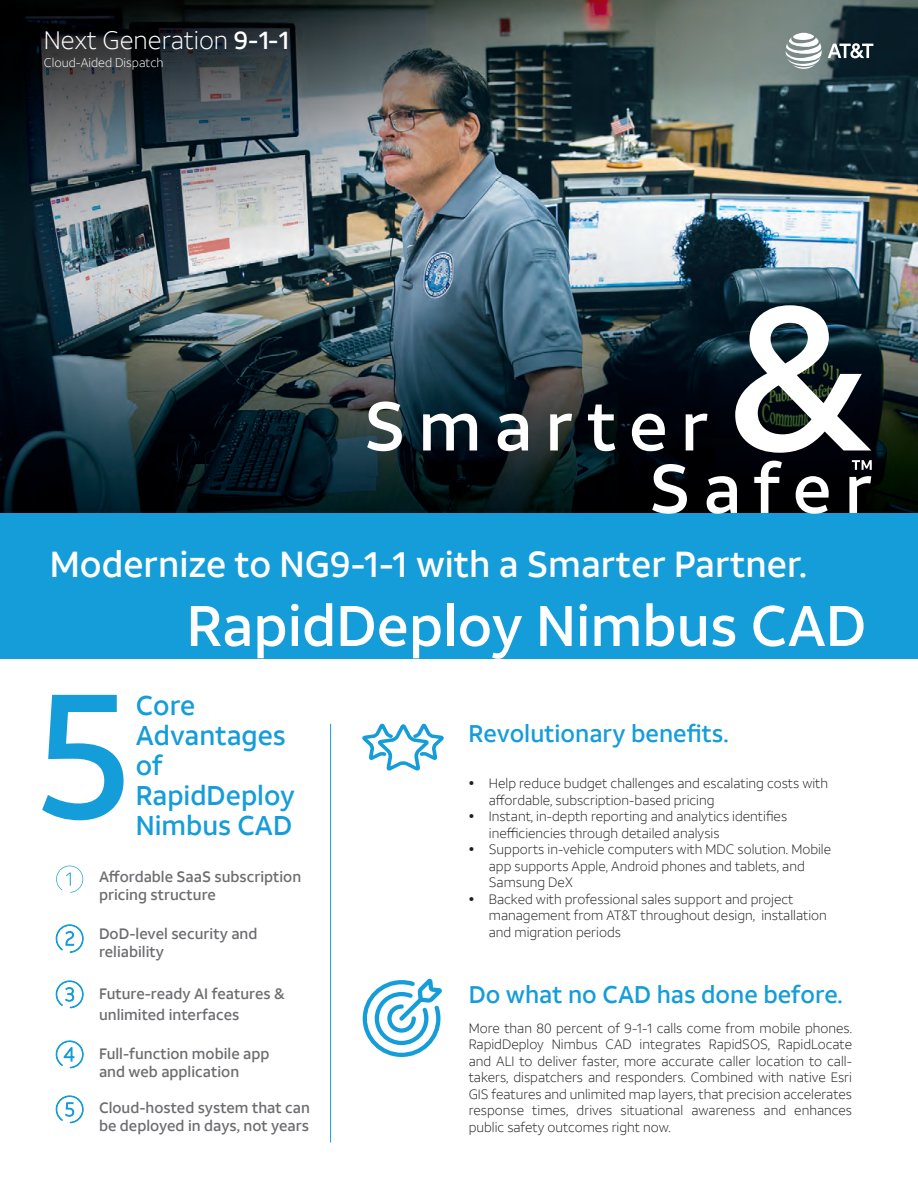
<style>
.page{position:relative;width:918px;height:1188px;background:#fff}
.page>*{position:absolute;margin:0;border:0;box-sizing:border-box;transform-origin:0 0}
.t1{font:500 57px "ATT Aleck Sans";color:#fff}
.t2{font:500 36px "ATT Aleck Sans";color:#fff}
.t3{font:500 27px/30px "ATT Aleck Sans";color:#159dd9}
.t4{font:300 25.05px "ATT Aleck Sans";color:#fff}
.t5{font:500 24px "ATT Aleck Sans";color:#159dd9}
.t6{font:500 15px/18px "ATT Aleck Sans";color:#6c6d70}
.t7{font:300 13.5px/16.5px "ATT Aleck Sans";color:#231f20;text-align:justify}
.t8{font:300 12.45px "ATT Aleck Sans";color:#fff}
.s1{font-weight:500}
</style>
<div class="page">
<img style="left:0;top:0;width:918px;height:513px">
<div style="left:0;top:513px;width:918px;height:145px;background:#159dd9"></div>
<svg style="left:56px;top:866px;width:27px;height:27px"></svg>
<svg style="left:55px;top:924px;width:29px;height:29px"></svg>
<svg style="left:55px;top:980px;width:29px;height:29px"></svg>
<svg style="left:55px;top:1040px;width:29px;height:29px"></svg>
<svg style="left:55px;top:1095px;width:29px;height:29px"></svg>
<svg style="left:362px;top:978px;width:80px;height:79px"></svg>
<hr style="left:330px;top:724px;width:1px;height:418px;background:#159dd9">
<svg style="left:367px;top:401px;width:35px;height:50px"></svg>
<svg style="left:423px;top:414px;width:54px;height:36px"></svg>
<svg style="left:498px;top:414px;width:30px;height:37px"></svg>
<svg style="left:550px;top:414px;width:22px;height:36px"></svg>
<svg style="left:588px;top:405px;width:27px;height:46px"></svg>
<svg style="left:632px;top:414px;width:33px;height:37px"></svg>
<svg style="left:686px;top:414px;width:22px;height:36px"></svg>
<svg style="left:735px;top:305px;width:136px;height:148px"></svg>
<svg style="left:652px;top:464px;width:35px;height:50px"></svg>
<svg style="left:707px;top:476px;width:30px;height:38px"></svg>
<svg style="left:754px;top:461px;width:28px;height:52px"></svg>
<svg style="left:796px;top:476px;width:33px;height:38px"></svg>
<svg style="left:849px;top:476px;width:22px;height:37px"></svg>
<svg style="left:852px;top:460px;width:20px;height:10px"></svg>
<svg style="left:362px;top:723px;width:82px;height:48px"></svg>
<svg style="left:42px;top:695px;width:82px;height:125px"></svg>
<svg style="left:786px;top:33px;width:87px;height:36px"></svg>
<h3 class="t4" style="left:44px;top:25px;width:247px">Next Generation <span class="s1">9-1-1</span></h3>
<p class="t8" style="left:44px;top:55px;width:121px">Cloud-Aided Dispatch</p>
<h2 class="t2" style="left:50px;top:542px;width:759px">Modernize to NG9-1-1 with a Smarter Partner.</h2>
<h1 class="t1" style="left:187px;top:590px;width:681px">RapidDeploy Nimbus CAD</h1>
<h3 class="t3" style="left:136px;top:691px;width:161px">Core<br>Advantages of<br>RapidDeploy<br>Nimbus CAD</h3>
<p class="t6" style="left:99px;top:868px;width:204px">Affordable SaaS subscription pricing structure</p>
<p class="t6" style="left:99px;top:925px;width:160px">DoD-level security and reliability</p>
<p class="t6" style="left:99px;top:984px;width:187px;line-height:21px">Future-ready AI features &amp; unlimited interfaces</p>
<p class="t6" style="left:99px;top:1045px;width:172px">Full-function mobile app and web application</p>
<p class="t6" style="left:99px;top:1099px;width:213px">Cloud-hosted system that can be deployed in days, not years</p>
<h3 class="t5" style="left:469px;top:718px;width:262px">Revolutionary benefits.</h3>
<p class="t7" style="left:489px;top:775px;width:344px;text-align:left">Help reduce budget challenges and escalating costs with affordable, subscription-based pricing<br>Instant, in-depth reporting and analytics identifies inefficiencies through detailed analysis<br>Supports in-vehicle computers with MDC solution. Mobile app supports Apple, Android phones and tablets, and Samsung DeX<br>Backed with professional sales support and project management from AT&amp;T throughout design, installation and migration periods</p>
<h3 class="t5" style="left:469px;top:979px;width:376px">Do what no CAD has done before.</h3>
<p class="t7" style="left:469px;top:1020px;width:385px">More than 80 percent of 9-1-1 calls come from mobile phones.<br>RapidDeploy Nimbus CAD integrates RapidSOS, RapidLocate and ALI to deliver faster, more accurate caller location to call&shy;takers, dispatchers and responders. Combined with native Esri GIS features and unlimited map layers, that precision accelerates response times, drives situational awareness and enhances public safety outcomes right now.</p>
</div>
